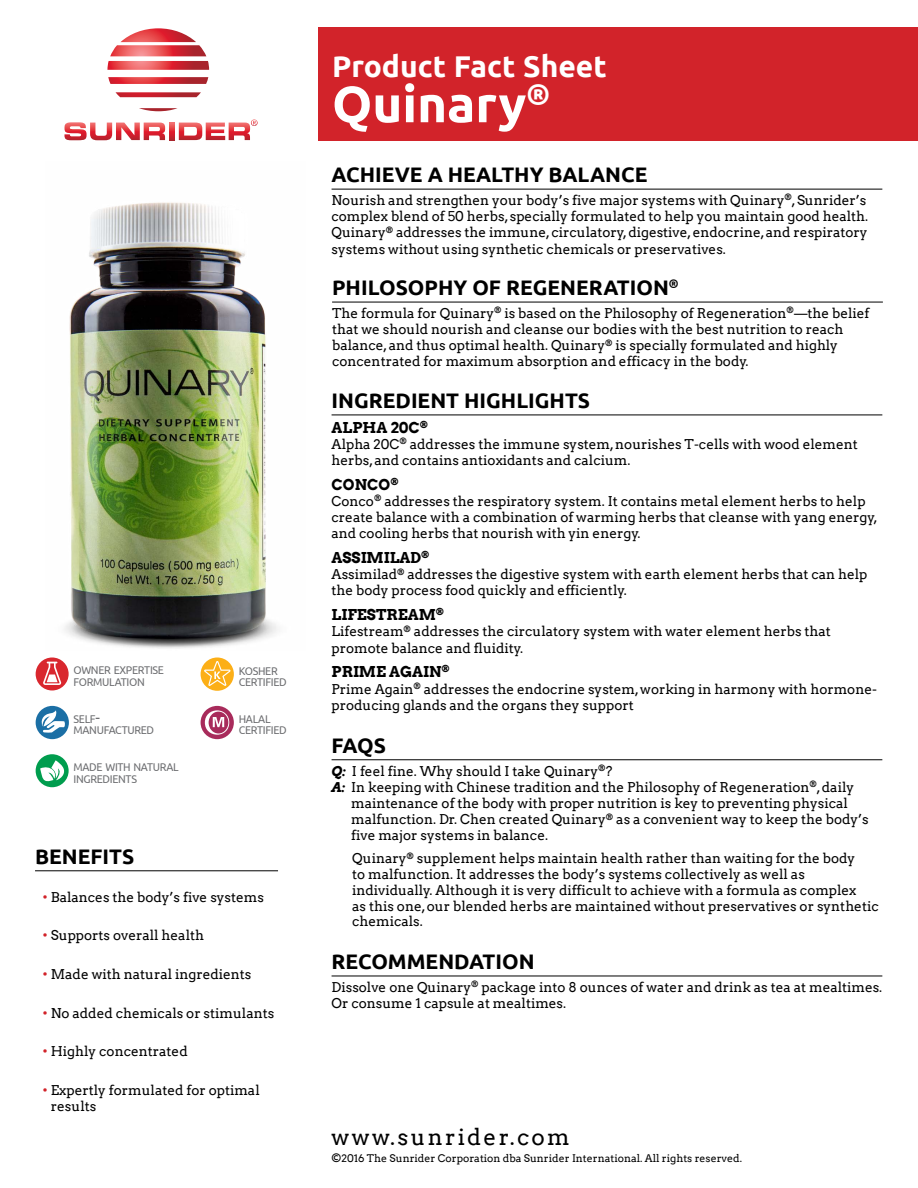
<style>
.page{position:relative;width:918px;height:1188px;background:#fff}
.page>*{position:absolute;margin:0;border:0;box-sizing:border-box;transform-origin:0 0}
.t1{font:700 51px "Ubuntu";color:#fff}
.t2{font:700 30px "Ubuntu";color:#fff}
.t3{font:22.5px "Arvo";letter-spacing:.1em;color:#000}
.t4{font:700 21px "Ubuntu";color:#000}
.t5{font:700 15px "Arvo";color:#000}
.t6{font:13.5px/16.2px "Arvo";color:#000}
.t7{font:11.25px/11.4px "Ubuntu";letter-spacing:-.03em;color:#6d6e71;scale:.95 1}
.t8{font:10.5px "Arvo";color:#000}
.s1{font-size:16.05px}
.s2{color:#d2232a}
.s3{font-weight:700;font-style:italic}
</style>
<div class="page">
<hr style="left:332px;top:976px;width:550px;height:1px;background:#000">
<hr style="left:332px;top:759px;width:550px;height:1px;background:#000">
<hr style="left:332px;top:415px;width:550px;height:1px;background:#000">
<hr style="left:332px;top:302px;width:551px;height:1px;background:#000">
<hr style="left:332px;top:189px;width:550px;height:1px;background:#000">
<div style="left:319px;top:27px;width:599px;height:113px;background:#d2232a"></div>
<svg style="left:107px;top:28px;width:102px;height:42px"></svg>
<svg style="left:108px;top:77px;width:100px;height:7px"></svg>
<svg style="left:116px;top:92px;width:85px;height:5px"></svg>
<svg style="left:139px;top:108px;width:39px;height:3px"></svg>
<svg style="left:64px;top:122px;width:101px;height:18px"></svg>
<svg style="left:169px;top:123px;width:6px;height:17px"></svg>
<svg style="left:179px;top:119px;width:79px;height:21px"></svg>
<img style="left:64px;top:202px;width:214px;height:447px">
<hr style="left:35px;top:870px;width:243px;height:1px;background:#000">
<div style="left:36px;top:754px;width:33px;height:33px;background:#009d4e;border-radius:50%"></div>
<svg style="left:40px;top:760px;width:26px;height:22px"></svg>
<div style="left:36px;top:658px;width:33px;height:32px;background:#d9272e;border-radius:50%"></div>
<svg style="left:43px;top:662px;width:18px;height:23px"></svg>
<div style="left:36px;top:706px;width:33px;height:33px;background:#1b6fa5;border-radius:50%"></div>
<svg style="left:40px;top:710px;width:25px;height:23px"></svg>
<div style="left:201px;top:706px;width:33px;height:33px;background:#a82b5b;border-radius:50%"></div>
<svg style="left:205px;top:710px;width:24px;height:25px"></svg>
<div style="left:201px;top:658px;width:33px;height:33px;background:#fcaf17;border-radius:50%"></div>
<svg style="left:204px;top:661px;width:27px;height:25px"></svg>
<p class="t7" style="left:74px;top:664px;width:97px">OWNER EXPERTISE<br>FORMULATION</p>
<p class="t7" style="left:74px;top:713px;width:86px">SELF<span class="s1">-<br></span>MANUFACTURED</p>
<p class="t7" style="left:239px;top:713px;width:52px">HALAL<br>CERTIFIED</p>
<p class="t7" style="left:239px;top:665px;width:52px">KOSHER<br>CERTIFIED</p>
<p class="t7" style="left:74px;top:761px;width:112px">MADE WITH NATURAL<br>INGREDIENTS</p>
<h3 class="t4" style="left:35px;top:843px;width:101px">BENEFITS</h3>
<p class="t6" style="left:43px;top:889px;width:223px"><span class="s2">•</span> Balances the body’s five systems</p>
<p class="t6" style="left:43px;top:927px;width:163px"><span class="s2">•</span> Supports overall health</p>
<p class="t6" style="left:43px;top:966px;width:210px"><span class="s2">•</span> Made with natural ingredients</p>
<p class="t6" style="left:43px;top:1005px;width:233px"><span class="s2">•</span> No added chemicals or stimulants</p>
<p class="t6" style="left:43px;top:1044px;width:147px"><span class="s2">•</span> Highly concentrated</p>
<p class="t6" style="left:51px;top:1082px;width:210px;text-indent:-8px"><span class="s2">•</span> Expertly formulated for optimal results</p>
<h2 class="t2" style="left:332px;top:48px;width:276px">Product Fact Sheet</h2>
<h1 class="t1" style="left:332px;top:73px;width:219px">Quinary<sup>®</sup></h1>
<h3 class="t4" style="left:332px;top:162px;width:317px">ACHIEVE A HEALTHY BALANCE</h3>
<p class="t6" style="left:332px;top:192px;width:538px">Nourish and strengthen your body’s five major systems with Quinary<sup>®</sup>, Sunrider’s complex blend of 50 herbs, specially formulated to help you maintain good health.<br>Quinary<sup>®</sup> addresses the immune, circulatory, digestive, endocrine, and respiratory systems without using synthetic chemicals or preservatives.</p>
<h3 class="t4" style="left:332px;top:275px;width:348px">PHILOSOPHY OF REGENERATION<sup>®</sup></h3>
<p class="t6" style="left:332px;top:305px;width:539px">The formula for Quinary<sup>®</sup> is based on the Philosophy of Regeneration<sup>®</sup>—the belief that we should nourish and cleanse our bodies with the best nutrition to reach balance, and thus optimal health. Quinary<sup>®</sup> is specially formulated and highly concentrated for maximum absorption and efficacy in the body.</p>
<h3 class="t4" style="left:332px;top:388px;width:260px">INGREDIENT HIGHLIGHTS</h3>
<p class="t5" style="left:332px;top:418px;width:99px">ALPHA 20C<sup>®</sup></p>
<p class="t6" style="left:332px;top:436px;width:528px">Alpha 20C<sup>®</sup> addresses the immune system, nourishes T-cells with wood element herbs, and contains antioxidants and calcium.</p>
<p class="t5" style="left:332px;top:475px;width:69px">CONCO<sup>®</sup></p>
<p class="t6" style="left:332px;top:493px;width:547px">Conco<sup>®</sup> addresses the respiratory system. It contains metal element herbs to help create balance with a combination of warming herbs that cleanse with yang energy, and cooling herbs that nourish with yin energy.</p>
<p class="t5" style="left:332px;top:548px;width:100px">ASSIMILAD<sup>®</sup></p>
<p class="t6" style="left:332px;top:566px;width:537px">Assimilad<sup>®</sup> addresses the digestive system with earth element herbs that can help the body process food quickly and efficiently.</p>
<p class="t5" style="left:332px;top:605px;width:115px">LIFESTREAM<sup>®</sup></p>
<p class="t6" style="left:332px;top:623px;width:501px">Lifestream<sup>®</sup> addresses the circulatory system with water element herbs that promote balance and fluidity.</p>
<p class="t5" style="left:332px;top:663px;width:120px">PRIME AGAIN<sup>®</sup></p>
<p class="t6" style="left:332px;top:681px;width:547px">Prime Again<sup>®</sup> addresses the endocrine system, working in harmony with hormone&shy;producing glands and the organs they support</p>
<h3 class="t4" style="left:332px;top:732px;width:56px">FAQS</h3>
<p class="t6" style="left:332px;top:763px;width:283px"><span class="s3">Q:</span> I feel fine. Why should I take Quinary<sup>®</sup>?</p>
<p class="t6" style="left:332px;top:779px;width:524px"><span class="s3">A:</span> In keeping with Chinese tradition and the Philosophy of Regeneration<sup>®</sup>, daily</p>
<p class="t6" style="left:351px;top:795px;width:498px">maintenance of the body with proper nutrition is key to preventing physical</p>
<p class="t6" style="left:351px;top:811px;width:519px">malfunction. Dr. Chen created Quinary<sup>®</sup> as a convenient way to keep the body’s</p>
<p class="t6" style="left:351px;top:827px;width:198px">five major systems in balance.</p>
<p class="t6" style="left:352px;top:851px;width:528px;line-height:15.8px">Quinary<sup>®</sup> supplement helps maintain health rather than waiting for the body<br>to malfunction. It addresses the body’s systems collectively as well as individually. Although it is very difficult to achieve with a formula as complex<br>as this one, our blended herbs are maintained without preservatives or synthetic chemicals.</p>
<h3 class="t4" style="left:332px;top:949px;width:205px">RECOMMENDATION</h3>
<p class="t6" style="left:332px;top:979px;width:552px">Dissolve one Quinary<sup>®</sup> package into 8 ounces of water and drink as tea at mealtimes.<br>Or consume 1 capsule at mealtimes.</p>
<h3 class="t3" style="left:332px;top:1124px;width:240px">www.sunrider.com</h3>
<p class="t8" style="left:332px;top:1152px;width:412px">©2016 The Sunrider Corporation dba Sunrider International. All rights reserved.</p>
</div>
